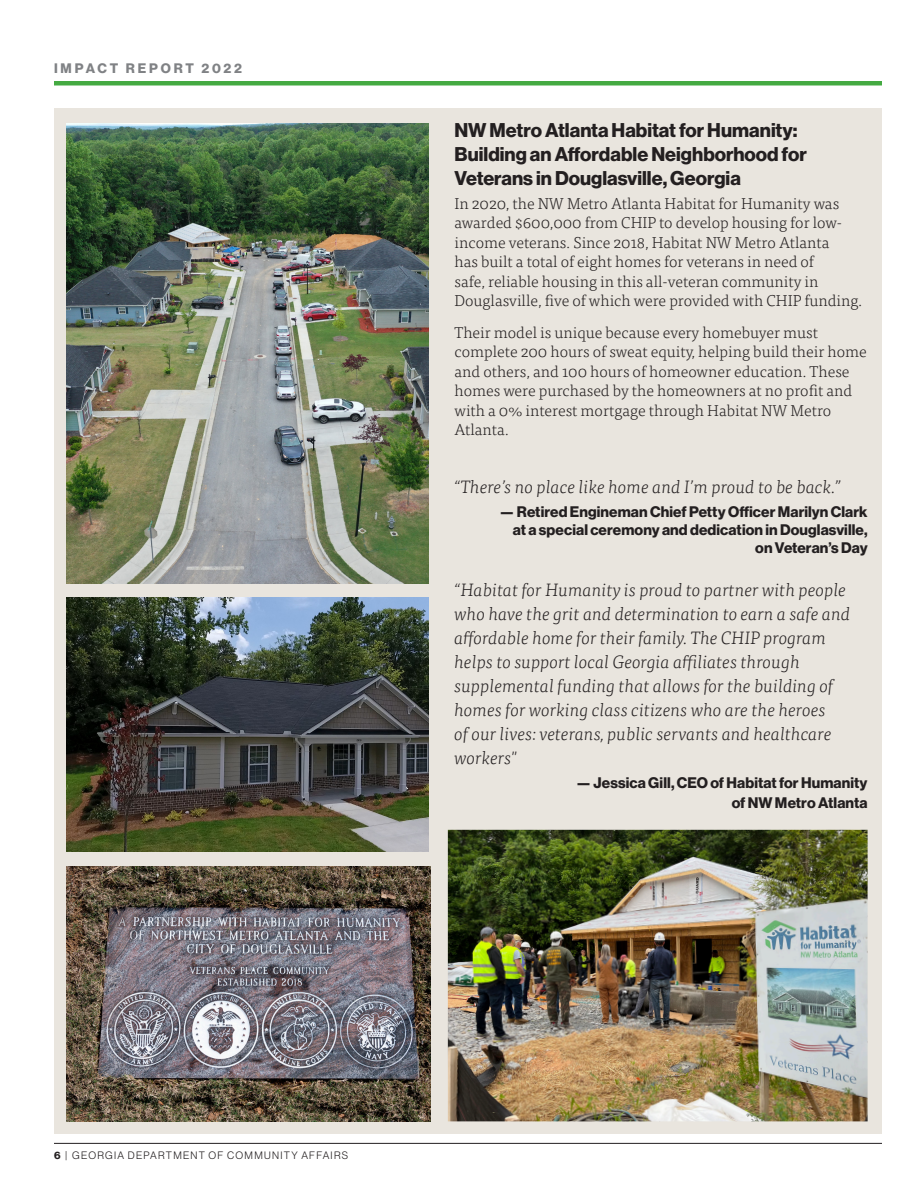
<style>
.page{position:relative;width:918px;height:1188px;background:#fff}
.page>*{position:absolute;margin:0;border:0;box-sizing:border-box;transform-origin:0 0}
.t1{font:19.5px/24px "N Haas Grotesk DS Pro 75 Bd";color:#231f20}
.t2{font:italic 300 18px/24px "Tisa Pro";color:#231f20}
.t3{font:300 15.75px/19.5px "Tisa Pro";color:#231f20}
.t4{font:15px/18px "N Haas Grotesk DS Pro 75 Bd";letter-spacing:.01em;color:#231f20;text-align:right}
.t5{font:13.5px "N Haas Grotesk DS Pro 75 Bd";letter-spacing:.21em;color:#808285}
.t6{font:10.5px "N Haas Grotesk DS Pro 45 Lt";letter-spacing:.12em;color:#231f20}
.s1{font-family:"N Haas Grotesk DS Pro 75 Bd"}
</style>
<div class="page">
<div style="left:54px;top:81px;width:828px;height:5px;background:#44aa42"></div>
<hr style="left:54px;top:1143px;width:828px;height:1px;background:#231f20">
<div style="left:54px;top:108px;width:828px;height:1026px;background:#e9e5de"></div>
<img style="left:448px;top:830px;width:420px;height:291px">
<img style="left:67px;top:124px;width:361px;height:459px">
<img style="left:67px;top:597px;width:361px;height:255px">
<img style="left:67px;top:867px;width:363px;height:254px">
<p class="t5" style="left:54px;top:61px;width:190px">IMPACT REPORT 2022</p>
<p class="t1" style="left:454px;top:118px;width:354px">NW Metro Atlanta Habitat for Humanity:<br>Building an Affordable Neighborhood for<br>Veterans in Douglasville, Georgia</p>
<p class="t3" style="left:454px;top:193px;width:409px">In 2020, the NW Metro Atlanta Habitat for Humanity was awarded $600,000 from CHIP to develop housing for low&shy;income veterans. Since 2018, Habitat NW Metro Atlanta<br>has built a total of eight homes for veterans in need of<br>safe, reliable housing in this all-veteran community in Douglasville, five of which were provided with CHIP funding.</p>
<p class="t3" style="left:454px;top:322px;width:414px">Their model is unique because every homebuyer must complete 200 hours of sweat equity, helping build their home and others, and 100 hours of homeowner education. These homes were purchased by the homeowners at no profit and with a 0% interest mortgage through Habitat NW Metro Atlanta.</p>
<p class="t2" style="left:454px;top:474px;width:388px">“There’s no place like home and I’m proud to be back.”</p>
<p class="t4" style="left:500px;top:503px;width:370px">— Retired Engineman Chief Petty Officer Marilyn Clark at a special ceremony and dedication in Douglasville, on Veteran’s Day</p>
<p class="t2" style="left:454px;top:577px;width:398px">“Habitat for Humanity is proud to partner with people who have the grit and determination to earn a safe and affordable home for their family. The CHIP program helps to support local Georgia affiliates through supplemental funding that allows for the building of homes for working class citizens who are the heroes<br>of our lives: veterans, public servants and healthcare workers"</p>
<p class="t4" style="left:576px;top:773px;width:293px;line-height:19.5px">— Jessica Gill, CEO of Habitat for Humanity of NW Metro Atlanta</p>
<p class="t6" style="left:54px;top:1149px;width:296px"><span class="s1">6</span> | GEORGIA DEPARTMENT OF COMMUNITY AFFAIRS</p>
</div>
